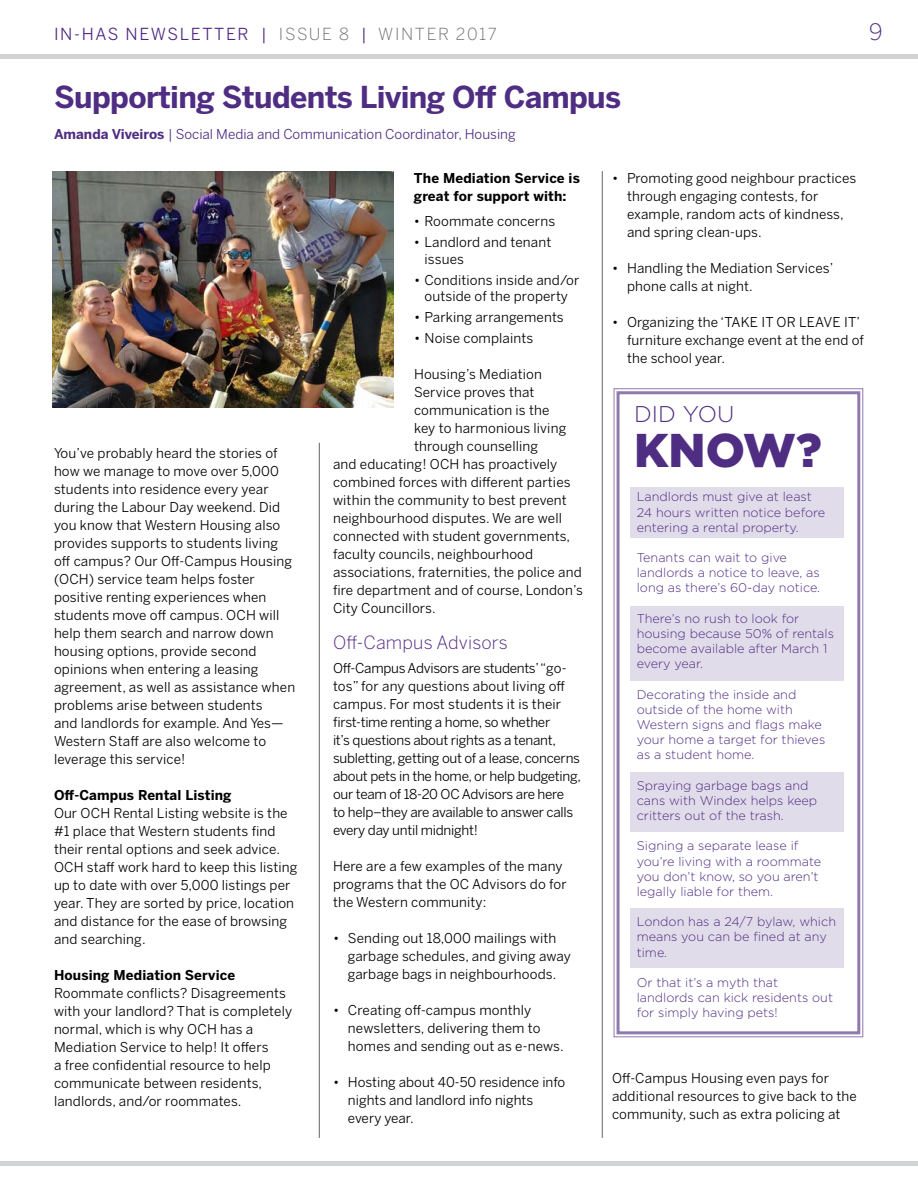
<style>
.page{position:relative;width:918px;height:1188px;background:#fff}
.page>*{position:absolute;margin:0;border:0;box-sizing:border-box;transform-origin:0 0}
.t1{font:900 47.4px "Gotham";color:#4f2d82}
.t2{font:700 30px "Benton Sans";letter-spacing:-.02em;color:#4f2d82}
.t3{font:300 22.8px "Gotham";color:#4f2d82}
.t4{font:300 22.5px "Benton Sans";color:#4f2d82}
.t5{font:300 18px "Benton Sans";letter-spacing:.01em;color:#4f2683}
.t6{font:16.5px "Benton Sans";letter-spacing:.1em;color:#4f2683}
.t7{font:13.5px/18px "Benton Sans";letter-spacing:.01em;color:#000}
.t8{font:13.5px/18px "Benton Sans";letter-spacing:-.02em;color:#000}
.t9{font:700 13.5px/18px "Benton Sans";letter-spacing:.01em;color:#000}
.t10{font:13.5px "Benton Sans";color:#4f2d82}
.t11{font:300 12.6px/15.1px "Gotham";color:#4f2d82}
.s1{font-weight:300;color:#6d6e71}
.s2{font-weight:700}
</style>
<div class="page">
<hr style="left:0;top:54px;width:918px;height:4px;background:#d1d3d4">
<hr style="left:0;top:1161px;width:918px;height:4px;background:#d1d3d4">
<hr style="left:319px;top:443px;width:1px;height:695px;background:#636466">
<hr style="left:602px;top:171px;width:1px;height:967px;background:#636466">
<svg style="left:613px;top:388px;width:251px;height:650px"></svg>
<div style="left:617px;top:391px;width:243px;height:643px;border:3px solid #8f7aad"></div>
<div style="left:630px;top:487px;width:213px;height:51px;background:#e1dcea"></div>
<div style="left:630px;top:606px;width:213px;height:74px;background:#e1dcea"></div>
<div style="left:630px;top:772px;width:213px;height:60px;background:#e1dcea"></div>
<div style="left:630px;top:908px;width:213px;height:59px;background:#e1dcea"></div>
<img style="left:52px;top:171px;width:342px;height:236px">
<p class="t6" style="left:54px;top:24px;width:444px">IN-HAS NEWSLETTER | <span class="s1">ISSUE 8</span> | <span class="s1">WINTER 2017</span></p>
<h3 class="t4" style="left:869px;top:19px;width:15px">9</h3>
<h2 class="t2" style="left:54px;top:79px;width:569px">Supporting Students Living Off Campus</h2>
<p class="t10" style="left:54px;top:126px;width:463px"><span class="s2">Amanda Viveiros</span> | Social Media and Communication Coordinator, Housing</p>
<p class="t7" style="left:54px;top:444px;width:243px">You’ve probably heard the stories of how we manage to move over 5,000 students into residence every year during the Labour Day weekend. Did you know that Western Housing also provides supports to students living off campus? Our Off-Campus Housing (OCH) service team helps foster positive renting experiences when students move off campus. OCH will help them search and narrow down housing options, provide second opinions when entering a leasing agreement, as well as assistance when problems arise between students<br>and landlords for example. And Yes— Western Staff are also welcome to leverage this service!</p>
<p class="t9" style="left:54px;top:786px;width:179px">Off-Campus Rental Listing</p>
<p class="t7" style="left:54px;top:804px;width:245px">Our OCH Rental Listing website is the #1 place that Western students find their rental options and seek advice.<br>OCH staff work hard to keep this listing up to date with over 5,000 listings per year. They are sorted by price, location and distance for the ease of browsing and searching.</p>
<p class="t9" style="left:54px;top:966px;width:183px">Housing Mediation Service</p>
<p class="t7" style="left:54px;top:984px;width:240px">Roommate conflicts? Disagreements with your landlord? That is completely normal, which is why OCH has a Mediation Service to help! It offers<br>a free confidential resource to help communicate between residents, landlords, and/or roommates.</p>
<p class="t9" style="left:414px;top:169px;width:167px">The Mediation Service is great for support with:</p>
<p class="t7" style="left:414px;top:212px;width:143px">• Roommate concerns</p>
<p class="t7" style="left:425px;top:234px;width:128px;line-height:16.5px;text-indent:-11px">• Landlord and tenant issues</p>
<p class="t7" style="left:414px;top:271px;width:167px;line-height:16.5px;text-align:center">• Conditions inside and/or outside of the property</p>
<p class="t7" style="left:414px;top:308px;width:151px">• Parking arrangements</p>
<p class="t7" style="left:414px;top:329px;width:121px">• Noise complaints</p>
<p class="t7" style="left:414px;top:365px;width:129px">Housing’s Mediation</p>
<p class="t7" style="left:414px;top:383px;width:122px">Service proves that</p>
<p class="t7" style="left:414px;top:401px;width:137px">communication is the</p>
<p class="t7" style="left:414px;top:419px;width:154px">key to harmonious living</p>
<p class="t7" style="left:414px;top:437px;width:126px">through counselling</p>
<p class="t7" style="left:333px;top:455px;width:226px">and educating! OCH has proactively</p>
<p class="t7" style="left:333px;top:473px;width:239px">combined forces with different parties</p>
<p class="t7" style="left:333px;top:491px;width:235px">within the community to best prevent</p>
<p class="t7" style="left:333px;top:509px;width:230px">neighbourhood disputes. We are well</p>
<p class="t7" style="left:333px;top:527px;width:239px">connected with student governments,</p>
<p class="t7" style="left:333px;top:545px;width:202px">faculty councils, neighbourhood</p>
<p class="t7" style="left:333px;top:563px;width:250px">associations, fraternities, the police and</p>
<p class="t7" style="left:333px;top:581px;width:252px">fire department and of course, London’s</p>
<p class="t7" style="left:333px;top:599px;width:104px">City Councillors.</p>
<h3 class="t5" style="left:333px;top:632px;width:176px">Off-Campus Advisors</h3>
<p class="t8" style="left:333px;top:659px;width:250px">Off-Campus Advisors are students’ “go&shy;tos” for any questions about living off campus. For most students it is their first-time renting a home, so whether<br>it’s questions about rights as a tenant, subletting, getting out of a lease, concerns about pets in the home, or help budgeting, our team of 18-20 OC Advisors are here<br>to help–they are available to answer calls every day until midnight!</p>
<p class="t7" style="left:333px;top:857px;width:235px">Here are a few examples of the many programs that the OC Advisors do for the Western community:</p>
<p class="t7" style="left:348px;top:929px;width:225px;text-indent:-15px">• Sending out 18,000 mailings with garbage schedules, and giving away garbage bags in neighbourhoods.</p>
<p class="t7" style="left:348px;top:1001px;width:217px;text-indent:-15px">• Creating off-campus monthly newsletters, delivering them to homes and sending out as e-news.</p>
<p class="t7" style="left:348px;top:1073px;width:219px;text-indent:-15px">• Hosting about 40-50 residence info nights and landlord info nights every year.</p>
<p class="t7" style="left:627px;top:169px;width:231px;text-indent:-15px">• Promoting good neighbour practices through engaging contests, for example, random acts of kindness, and spring clean-ups.</p>
<p class="t7" style="left:627px;top:259px;width:208px;text-indent:-15px">• Handling the Mediation Services’ phone calls at night.</p>
<p class="t7" style="left:627px;top:313px;width:238px;text-indent:-15px">• Organizing the ‘TAKE IT OR LEAVE IT’ furniture exchange event at the end of the school year.</p>
<h3 class="t3" style="left:634px;top:400px;width:102px">DID YOU</h3>
<h1 class="t1" style="left:634px;top:418px;width:189px">KNOW?</h1>
<p class="t11" style="left:637px;top:489px;width:190px">Landlords must give at least<br>24 hours written notice before entering a rental property.</p>
<p class="t11" style="left:637px;top:550px;width:185px">Tenants can wait to give landlords a notice to leave, as long as there’s 60-day notice.</p>
<p class="t11" style="left:637px;top:610px;width:199px">There’s no rush to look for housing because 50% of rentals become available after March 1 every year.</p>
<p class="t11" style="left:637px;top:686px;width:190px">Decorating the inside and outside of the home with<br>Western signs and flags make your home a target for thieves as a student home.</p>
<p class="t11" style="left:637px;top:777px;width:182px">Spraying garbage bags and cans with Windex helps keep critters out of the trash.</p>
<p class="t11" style="left:637px;top:838px;width:186px">Signing a separate lease if you’re living with a roommate you don’t know, so you aren’t legally liable for them.</p>
<p class="t11" style="left:637px;top:914px;width:201px">London has a 24/7 bylaw, which means you can be fined at any time.</p>
<p class="t11" style="left:637px;top:975px;width:198px">Or that it’s a myth that landlords can kick residents out for simply having pets!</p>
<p class="t7" style="left:612px;top:1069px;width:246px">Off-Campus Housing even pays for additional resources to give back to the community, such as extra policing at</p>
</div>
